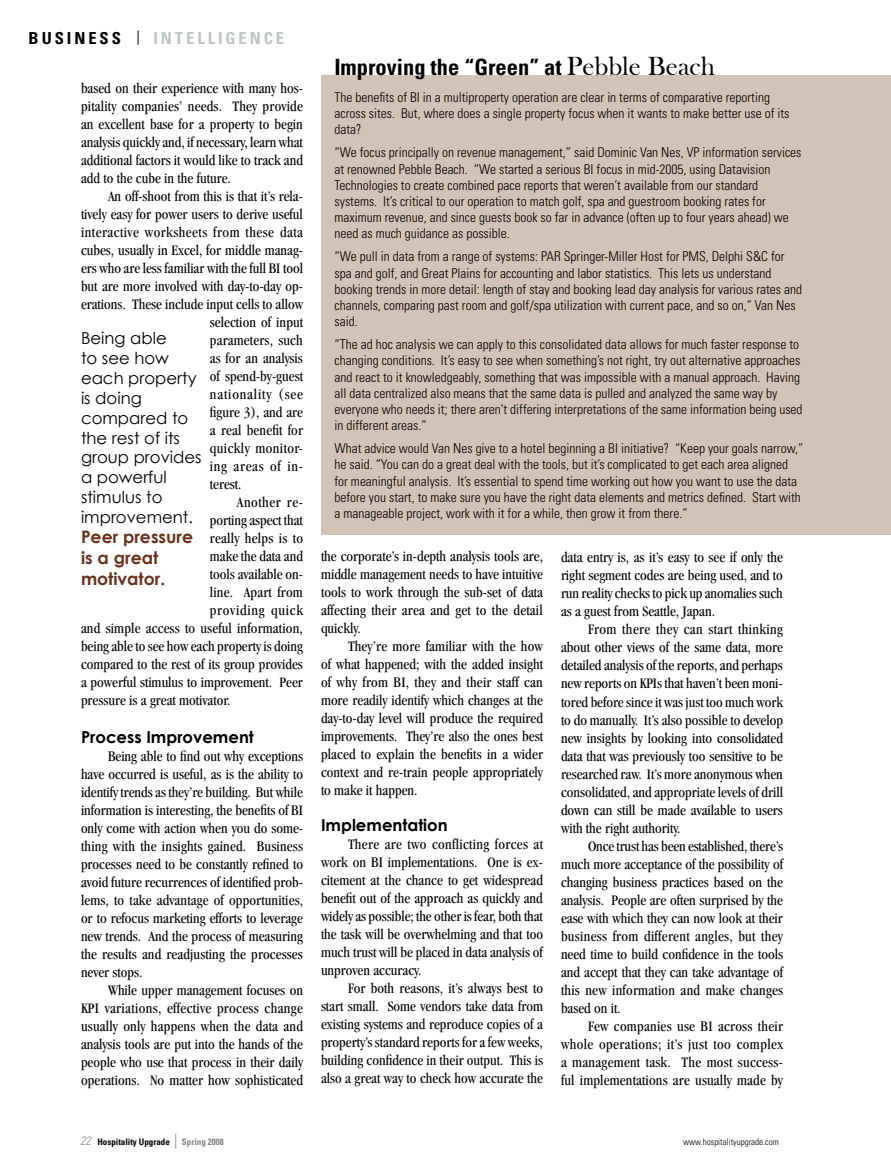
<style>
.page{position:relative;width:891px;height:1175px;background:#fff}
.page>*{position:absolute;margin:0;border:0;box-sizing:border-box;transform-origin:0 0}
.t1{font:700 condensed 22.5px "Univers";color:#000}
.t2{font:700 17.25px/20.7px "Century Gothic";color:#69321f}
.t3{font:16.5px/19.8px "Century Gothic";color:#000}
.t4{font:700 16.5px "Century Gothic";color:#000}
.t5{font:700 condensed 16.5px "Univers";letter-spacing:.18em;color:#bec6c2}
.t6{font:700 condensed 16.5px "Univers";letter-spacing:.18em;color:#000}
.t7{font:condensed 15px/18px "Garamond";color:#000;text-align:justify}
.t8{font:condensed 15px "Garamond";letter-spacing:.03em;color:#000}
.t9{font:condensed 15px "Garamond";letter-spacing:.045em;color:#000}
.t10{font:condensed 15px "Garamond";letter-spacing:.055em;color:#000}
.t11{font:condensed 15px "Garamond";letter-spacing:.025em;color:#000}
.t12{font:condensed 15px "Garamond";letter-spacing:.035em;color:#000}
.t13{font:300 condensed 13.5px/16.2px "Univers";color:#000}
.t14{font:700 condensed 9px "Univers";color:#000}
.t15{font:300 condensed 9px "Univers";color:#000}
.s1{font-family:"Bask Old Face";font-weight:400;font-stretch:normal;font-size:27px}
.s2{font-weight:300;font-style:italic;font-size:12px;color:#808285}
.s3{font-weight:300;font-size:15px;color:#808285}
.s4{color:#808285}
</style>
<div class="page">
<svg style="left:138px;top:30px;width:1px;height:15px"></svg>
<div style="left:321px;top:75px;width:570px;height:459px;background:#d3c2b7"></div>
<p class="t6" style="left:29px;top:28px;width:82px">Bus iness</p>
<p class="t5" style="left:153px;top:28px;width:132px">I ntelligence</p>
<p class="t7" style="left:81px;top:79px;width:224px">based on their experience with many hos&shy;pitality companies’ needs. They provide an excellent base for a property to begin analysis quickly and, if necessary, learn what additional factors it would like to track and add to the cube in the future.</p>
<p class="t7" style="left:108px;top:187px;width:197px">An off-shoot from this is that it’s rela-</p>
<p class="t7" style="left:81px;top:205px;width:223px">tively easy for power users to derive useful</p>
<p class="t8" style="left:81px;top:224px;width:224px">interactive worksheets from these data</p>
<p class="t7" style="left:81px;top:241px;width:224px">cubes, usually in Excel, for middle manag-</p>
<p class="t7" style="left:81px;top:259px;width:224px">ers who are less familiar with the full BI tool</p>
<p class="t7" style="left:81px;top:277px;width:224px">but are more involved with day-to-day op-</p>
<p class="t7" style="left:81px;top:295px;width:224px">erations. These include input cells to allow</p>
<p class="t7" style="left:210px;top:313px;width:95px">selection of input</p>
<p class="t7" style="left:210px;top:331px;width:95px">parameters, such</p>
<p class="t7" style="left:210px;top:349px;width:95px">as for an analysis</p>
<p class="t7" style="left:210px;top:367px;width:95px">of spend-by-guest</p>
<p class="t10" style="left:210px;top:386px;width:95px">nationality (see</p>
<p class="t7" style="left:210px;top:403px;width:95px">figure 3), and are</p>
<p class="t7" style="left:210px;top:421px;width:95px">a real benefit for</p>
<p class="t11" style="left:210px;top:440px;width:95px">quickly monitor-</p>
<p class="t9" style="left:210px;top:458px;width:95px">ing areas of in-</p>
<p class="t7" style="left:210px;top:475px;width:33px">terest.</p>
<p class="t12" style="left:237px;top:494px;width:68px">Another re-</p>
<p class="t7" style="left:210px;top:511px;width:95px">porting aspect that</p>
<p class="t7" style="left:210px;top:529px;width:95px">really helps is to</p>
<p class="t7" style="left:210px;top:547px;width:95px">make the data and</p>
<p class="t7" style="left:210px;top:565px;width:95px">tools available on-</p>
<p class="t7" style="left:210px;top:583px;width:95px">line. Apart from</p>
<p class="t9" style="left:210px;top:602px;width:95px">providing quick</p>
<p class="t7" style="left:81px;top:619px;width:223px">and simple access to useful information,</p>
<p class="t7" style="left:81px;top:637px;width:224px">being able to see how each property is doing</p>
<p class="t7" style="left:81px;top:655px;width:223px">compared to the rest of its group provides</p>
<p class="t7" style="left:81px;top:673px;width:223px">a powerful stimulus to improvement. Peer</p>
<p class="t7" style="left:81px;top:691px;width:151px">pressure is a great motivator.</p>
<p class="t4" style="left:81px;top:724px;width:174px">Process Improvement</p>
<p class="t7" style="left:81px;top:747px;width:224px;text-indent:27px">Being able to find out why exceptions have occurred is useful, as is the ability to identify trends as they’re building. But while information is interesting, the benefits of BI only come with action when you do some&shy;thing with the insights gained. Business processes need to be constantly refined to avoid future recurrences of identified prob&shy;lems, to take advantage of opportunities, or to refocus marketing efforts to leverage new trends. And the process of measuring the results and readjusting the processes never stops.</p>
<p class="t7" style="left:81px;top:981px;width:224px;text-indent:27px">While upper management focuses on KPI variations, effective process change usually only happens when the data and analysis tools are put into the hands of the people who use that process in their daily operations. No matter how sophisticated</p>
<p class="t3" style="left:81px;top:328px;width:122px">Being able<br>to see how each property is doing compared to the rest of its group provides a powerful stimulus to improvement.</p>
<p class="t2" style="left:81px;top:526px;width:114px">Peer pressure is a great motivator.</p>
<h1 class="t1" style="left:334px;top:53px;width:382px">Improving the “Green” at <span class="s1">Pebble Beach</span></h1>
<p class="t13" style="left:334px;top:89px;width:457px">The benefits of BI in a multiproperty operation are clear in terms of comparative reporting across sites. But, where does a single property focus when it wants to make better use of its data?</p>
<p class="t13" style="left:334px;top:144px;width:469px">“We focus principally on revenue management,” said Dominic Van Nes, VP information services at renowned Pebble Beach. “We started a serious BI focus in mid-2005, using Datavision Technologies to create combined pace reports that weren’t available from our standard systems. It’s critical to our operation to match golf, spa and guestroom booking rates for maximum revenue, and since guests book so far in advance (often up to four years ahead) we need as much guidance as possible.</p>
<p class="t13" style="left:334px;top:248px;width:469px">“We pull in data from a range of systems: PAR Springer-Miller Host for PMS, Delphi S&amp;C for spa and golf, and Great Plains for accounting and labor statistics. This lets us understand booking trends in more detail: length of stay and booking lead day analysis for various rates and channels, comparing past room and golf/spa utilization with current pace, and so on,” Van Nes said.</p>
<p class="t13" style="left:334px;top:336px;width:470px">“The ad hoc analysis we can apply to this consolidated data allows for much faster response to changing conditions. It’s easy to see when something’s not right, try out alternative approaches and react to it knowledgeably, something that was impossible with a manual approach. Having all data centralized also means that the same data is pulled and analyzed the same way by everyone who needs it; there aren’t differing interpretations of the same information being used in different areas.”</p>
<p class="t13" style="left:334px;top:440px;width:470px">What advice would Van Nes give to a hotel beginning a BI initiative? “Keep your goals narrow,” he said. “You can do a great deal with the tools, but it’s complicated to get each area aligned for meaningful analysis. It’s essential to spend time working out how you want to use the data before you start, to make sure you have the right data elements and metrics defined. Start with a manageable project, work with it for a while, then grow it from there.”</p>
<p class="t7" style="left:321px;top:547px;width:224px">the corporate’s in-depth analysis tools are, middle management needs to have intuitive tools to work through the sub-set of data affecting their area and get to the detail quickly.</p>
<p class="t7" style="left:321px;top:637px;width:224px;text-indent:27px">They’re more familiar with the how of what happened; with the added insight of why from BI, they and their staff can more readily identify which changes at the day-to-day level will produce the required improvements. They’re also the ones best placed to explain the benefits in a wider context and re-train people appropriately to make it happen.</p>
<p class="t4" style="left:321px;top:812px;width:128px">Implementation</p>
<p class="t7" style="left:321px;top:835px;width:224px;text-indent:27px">There are two conflicting forces at work on BI implementations. One is ex&shy;citement at the chance to get widespread benefit out of the approach as quickly and widely as possible; the other is fear, both that the task will be overwhelming and that too much trust will be placed in data analysis of unproven accuracy.</p>
<p class="t7" style="left:321px;top:979px;width:224px;text-indent:27px">For both reasons, it’s always best to start small. Some vendors take data from existing systems and reproduce copies of a property’s standard reports for a few weeks, building confidence in their output. This is also a great way to check how accurate the</p>
<p class="t7" style="left:561px;top:548px;width:224px">data entry is, as it’s easy to see if only the right segment codes are being used, and to run reality checks to pick up anomalies such as a guest from Seattle, Japan.</p>
<p class="t7" style="left:561px;top:620px;width:224px;text-indent:27px">From there they can start thinking about other views of the same data, more detailed analysis of the reports, and perhaps new reports on KPIs that haven’t been moni&shy;tored before since it was just too much work to do manually. It’s also possible to develop new insights by looking into consolidated data that was previously too sensitive to be researched raw. It’s more anonymous when consolidated, and appropriate levels of drill down can still be made available to users with the right authority.</p>
<p class="t7" style="left:561px;top:836px;width:224px;text-indent:27px">Once trust has been established, there’s much more acceptance of the possibility of changing business practices based on the analysis. People are often surprised by the ease with which they can now look at their business from different angles, but they need time to build confidence in the tools and accept that they can take advantage of this new information and make changes based on it.</p>
<p class="t7" style="left:561px;top:1016px;width:224px;text-indent:27px">Few companies use BI across their whole operations; it’s just too complex a management task. The most success&shy;ful implementations are usually made by</p>
<p class="t14" style="left:80px;top:1136px;width:145px"><span class="s2">22</span> Hospitality Upgrade <span class="s3">|</span> <span class="s4">Spring 2008</span></p>
<p class="t15" style="left:683px;top:1136px;width:97px">www.hospitalityupgrade.com</p>
</div>
